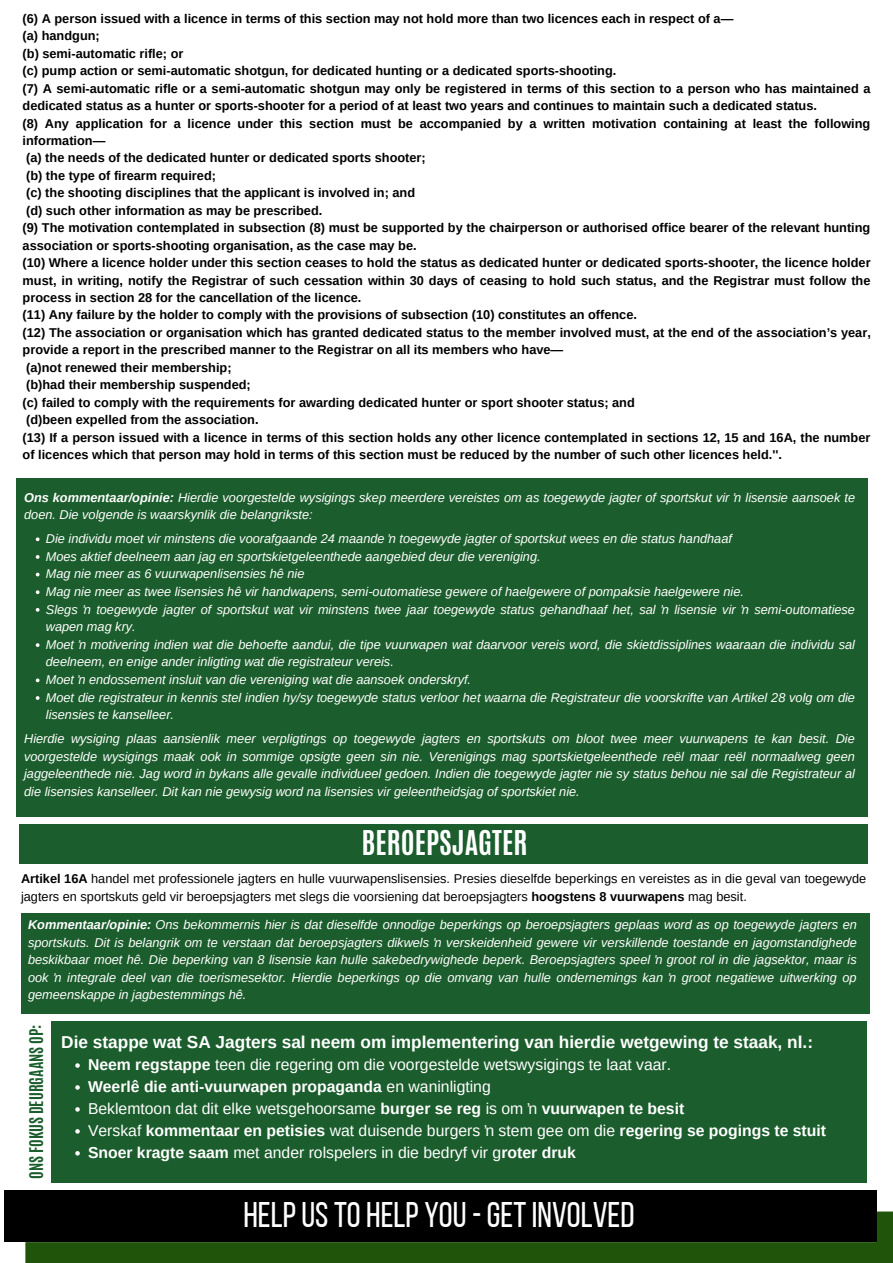
<style>
.page{position:relative;width:893px;height:1263px;background:#fff}
.page>*{position:absolute;margin:0;border:0;box-sizing:border-box;transform-origin:0 0}
.t1{font:35.55px "Bebas Neue";color:#fff}
.t2{font:700 28.5px "Antonio";color:#fff}
.t3{font:700 17.25px "Arimo";color:#fff}
.t4{font:15.75px "Arimo";color:#fff}
.t5{font:700 15.75px "Arimo";color:#fff}
.t6{font:700 15.75px "Antonio";color:#1b5d2c}
.t7{font:italic 12.75px/17.6px "Arimo";color:#fff}
.t8{font:700 12.75px/17.5px "Arimo";color:#000}
.t9{font:12.75px/17.5px "Arimo";color:#000}
.s1{font-weight:700}
.s2{font-weight:400}
</style>
<div class="page">
<div style="left:16px;top:478px;width:851px;height:339px;background:#1b5d2c"></div>
<svg style="left:36px;top:537px;width:4px;height:4px"></svg>
<svg style="left:36px;top:555px;width:4px;height:4px"></svg>
<svg style="left:36px;top:573px;width:4px;height:3px"></svg>
<svg style="left:36px;top:590px;width:4px;height:4px"></svg>
<svg style="left:36px;top:608px;width:4px;height:4px"></svg>
<svg style="left:36px;top:643px;width:4px;height:4px"></svg>
<svg style="left:36px;top:678px;width:4px;height:4px"></svg>
<svg style="left:36px;top:696px;width:4px;height:4px"></svg>
<div style="left:20px;top:824px;width:848px;height:40px;background:#1b5d2c"></div>
<div style="left:21px;top:913px;width:848px;height:100px;background:#1b5d2c"></div>
<div style="left:52px;top:1021px;width:815px;height:162px;background:#1b5d2c"></div>
<svg style="left:75px;top:1063px;width:5px;height:5px"></svg>
<svg style="left:75px;top:1085px;width:5px;height:5px"></svg>
<svg style="left:75px;top:1107px;width:5px;height:5px"></svg>
<svg style="left:75px;top:1129px;width:5px;height:4px"></svg>
<svg style="left:75px;top:1151px;width:5px;height:4px"></svg>
<div style="left:25px;top:1211px;width:868px;height:52px;background:#21540b"></div>
<div style="left:4px;top:1190px;width:872px;height:52px;background:#000"></div>
<p class="t8" style="left:23px;top:10px;width:712px">(6) A person issued with a licence in terms of this section may not hold more than two licences each in respect of a—</p>
<p class="t8" style="left:23px;top:27px;width:79px">(a) handgun;</p>
<p class="t8" style="left:23px;top:45px;width:162px">(b) semi-automatic rifle; or</p>
<p class="t8" style="left:23px;top:62px;width:595px">(c) pump action or semi-automatic shotgun, for dedicated hunting or a dedicated sports-shooting.</p>
<p class="t8" style="left:23px;top:80px;width:849px">(7) A semi-automatic rifle or a semi-automatic shotgun may only be registered in terms of this section to a person who has maintained a dedicated status as a hunter or sports-shooter for a period of at least two years and continues to maintain such a dedicated status.</p>
<p class="t8" style="left:23px;top:114px;width:849px">(8) Any application for a licence under this section must be accompanied by a written motivation containing at least the following information—</p>
<p class="t8" style="left:26px;top:149px;width:401px">(a) the needs of the dedicated hunter or dedicated sports shooter;</p>
<p class="t8" style="left:26px;top:167px;width:191px">(b) the type of firearm required;</p>
<p class="t8" style="left:26px;top:184px;width:390px">(c) the shooting disciplines that the applicant is involved in; and</p>
<p class="t8" style="left:26px;top:202px;width:298px">(d) such other information as may be prescribed.</p>
<p class="t8" style="left:23px;top:219px;width:849px">(9) The motivation contemplated in subsection (8) must be supported by the chairperson or authorised office bearer of the relevant hunting association or sports-shooting organisation, as the case may be.</p>
<p class="t8" style="left:23px;top:254px;width:849px;text-align:justify">(10) Where a licence holder under this section ceases to hold the status as dedicated hunter or dedicated sports-shooter, the licence holder must, in writing, notify the Registrar of such cessation within 30 days of ceasing to hold such status, and the Registrar must follow the process in section 28 for the cancellation of the licence.</p>
<p class="t8" style="left:23px;top:306px;width:616px">(11) Any failure by the holder to comply with the provisions of subsection (10) constitutes an offence.</p>
<p class="t8" style="left:23px;top:324px;width:849px">(12) The association or organisation which has granted dedicated status to the member involved must, at the end of the association’s year, provide a report in the prescribed manner to the Registrar on all its members who have—</p>
<p class="t8" style="left:26px;top:359px;width:207px">(a)not renewed their membership;</p>
<p class="t8" style="left:26px;top:376px;width:226px">(b)had their membership suspended;</p>
<p class="t8" style="left:23px;top:394px;width:614px">(c) failed to comply with the requirements for awarding dedicated hunter or sport shooter status; and</p>
<p class="t8" style="left:26px;top:411px;width:234px">(d)been expelled from the association.</p>
<p class="t8" style="left:23px;top:428px;width:849px">(13) If a person issued with a licence in terms of this section holds any other licence contemplated in sections 12, 15 and 16A, the number of licences which that person may hold in terms of this section must be reduced by the number of such other licences held.''.</p>
<p class="t7" style="left:24px;top:488px;width:832px"><span class="s1">Ons kommentaar/opinie:</span> Hierdie voorgestelde wysigings skep meerdere vereistes om as toegewyde jagter of sportskut vir ŉ lisensie aansoek te doen. Die volgende is waarskynlik die belangrikste:</p>
<p class="t7" style="left:46px;top:530px;width:687px">Die individu moet vir minstens die voorafgaande 24 maande ŉ toegewyde jagter of sportskut wees en die status handhaaf</p>
<p class="t7" style="left:46px;top:547px;width:496px">Moes aktief deelneem aan jag en sportskietgeleenthede aangebied deur die vereniging.</p>
<p class="t7" style="left:46px;top:565px;width:260px">Mag nie meer as 6 vuurwapenlisensies hê nie</p>
<p class="t7" style="left:46px;top:583px;width:699px">Mag nie meer as twee lisensies hê vir handwapens, semi-outomatiese gewere of haelgewere of pompaksie haelgewere nie.</p>
<p class="t7" style="left:46px;top:600px;width:810px">Slegs ŉ toegewyde jagter of sportskut wat vir minstens twee jaar toegewyde status gehandhaaf het, sal ŉ lisensie vir ŉ semi-outomatiese wapen mag kry.</p>
<p class="t7" style="left:46px;top:636px;width:810px">Moet ŉ motivering indien wat die behoefte aandui, die tipe vuurwapen wat daarvoor vereis word, die skietdissiplines waaraan die individu sal deelneem, en enige ander inligting wat die registrateur vereis.</p>
<p class="t7" style="left:46px;top:671px;width:427px">Moet ŉ endossement insluit van die vereniging wat die aansoek onderskryf.</p>
<p class="t7" style="left:46px;top:688px;width:810px">Moet die registrateur in kennis stel indien hy/sy toegewyde status verloor het waarna die Registrateur die voorskrifte van Artikel 28 volg om die lisensies te kanselleer.</p>
<p class="t7" style="left:24px;top:730px;width:832px;text-align:justify">Hierdie wysiging plaas aansienlik meer verpligtings op toegewyde jagters en sportskuts om bloot twee meer vuurwapens te kan besit. Die voorgestelde wysigings maak ook in sommige opsigte geen sin nie. Verenigings mag sportskietgeleenthede reël maar reël normaalweg geen jaggeleenthede nie. Jag word in bykans alle gevalle individueel gedoen. Indien die toegewyde jagter nie sy status behou nie sal die Registrateur al die lisensies kanselleer. Dit kan nie gewysig word na lisensies vir geleentheidsjag of sportskiet nie.</p>
<p class="t2" style="left:361px;top:822px;width:167px">BEROEPSJAGTER</p>
<p class="t9" style="left:21px;top:870px;width:847px"><span class="s1">Artikel 16A</span> handel met professionele jagters en hulle vuurwapenslisensies. Presies dieselfde beperkings en vereistes as in die geval van toegewyde jagters en sportskuts geld vir beroepsjagters met slegs die voorsiening dat beroepsjagters <span class="s1">hoogstens 8 vuurwapens</span> mag besit.</p>
<p class="t7" style="left:28px;top:916px;width:830px;text-align:justify"><span class="s1">Kommentaar/opinie:</span> Ons bekommernis hier is dat dieselfde onnodige beperkings op beroepsjagters geplaas word as op toegewyde jagters en sportskuts. Dit is belangrik om te verstaan dat beroepsjagters dikwels ŉ verskeidenheid gewere vir verskillende toestande en jagomstandighede beskikbaar moet hê. Die beperking van 8 lisensie kan hulle sakebedrywighede beperk. Beroepsjagters speel ŉ groot rol in die jagsektor, maar is ook ŉ integrale deel van die toerismesektor. Hierdie beperkings op die omvang van hulle ondernemings kan ŉ groot negatiewe uitwerking op gemeenskappe in jagbestemmings hê.</p>
<p class="t2" style="left:360px;top:1021px;width:155px">OTHER ENTITIES</p>
<p class="t6" style="left:25px;top:1179px;width:155px;rotate:-90deg">ONS FOKUS DEURGAANS OP:</p>
<p class="t3" style="left:61px;top:1032px;width:753px">Die stappe wat SA Jagters sal neem om implementering van hierdie wetgewing te staak, nl.:</p>
<p class="t4" style="left:88px;top:1056px;width:585px"><span class="s1">Neem regstappe</span> teen die regering om die voorgestelde wetswysigings te laat vaar.</p>
<p class="t5" style="left:88px;top:1078px;width:404px">Weerlê die anti-vuurwapen propaganda <span class="s2">en waninligting</span></p>
<p class="t4" style="left:88px;top:1100px;width:598px">Beklemtoon dat dit elke wetsgehoorsame <span class="s1">burger se reg</span> is om ŉ <span class="s1">vuurwapen te besit</span></p>
<p class="t5" style="left:88px;top:1121px;width:739px"><span class="s2">Verskaf</span> kommentaar en petisies <span class="s2">wat duisende burgers ŉ stem gee om die</span> regering se pogings te stuit</p>
<p class="t4" style="left:88px;top:1143px;width:489px"><span class="s1">Snoer kragte saam</span> met ander rolspelers in die bedryf vir g<span class="s1">roter druk</span></p>
<p class="t1" style="left:243px;top:1200px;width:392px">HELPUSTO HELP YOU-GETINVOLVED</p>
</div>
